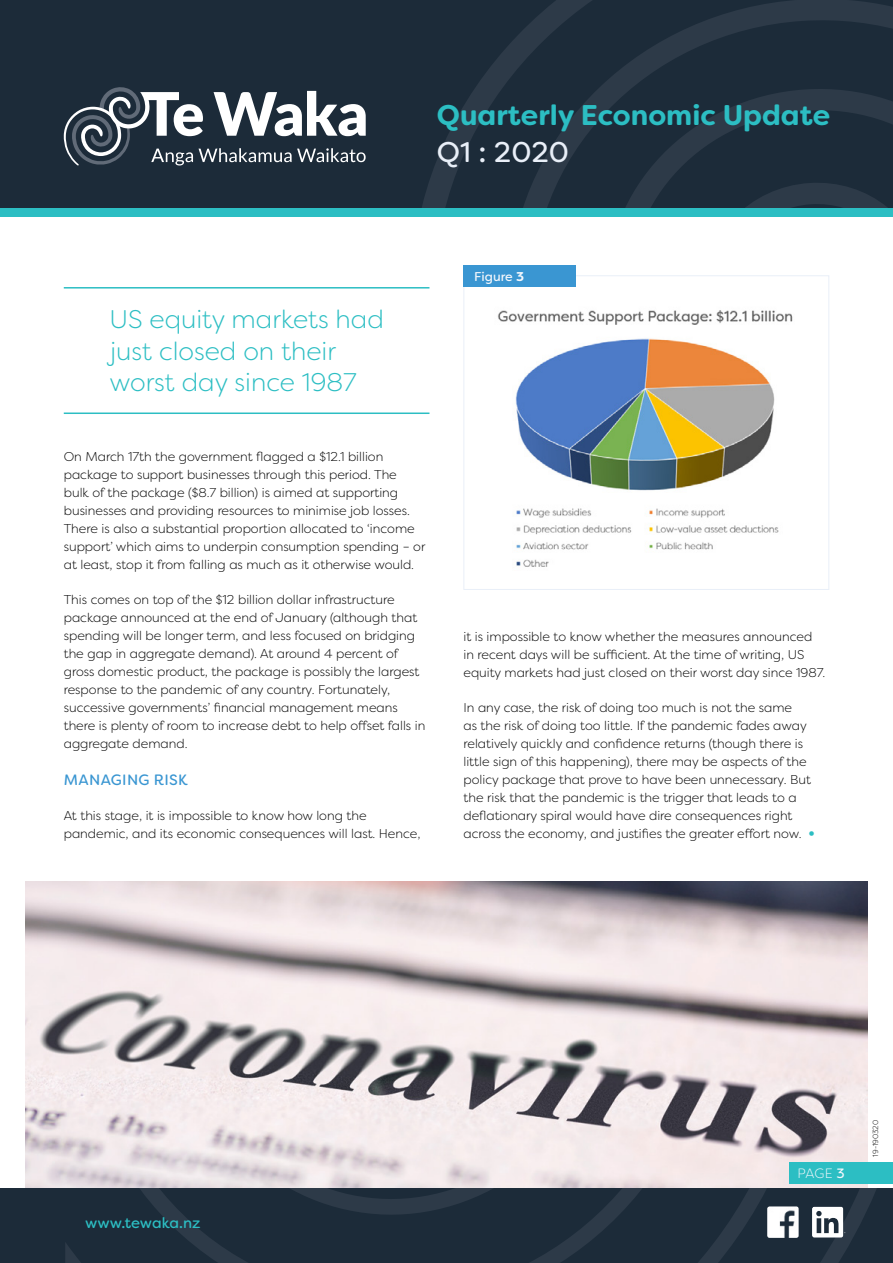
<style>
.page{position:relative;width:893px;height:1263px;background:#fff}
.page>*{position:absolute;margin:0;border:0;box-sizing:border-box;transform-origin:0 0}
.t1{font:700 28.5px "Filson Soft";color:#2cbec3}
.t2{font:28.5px "Filson Soft";color:#e9eff8}
.t3{font:300 25.5px/31.5px "Filson Soft";color:#2cbec3}
.t4{font:15px "Filson Soft";color:#2cbec3}
.t5{font:15px "Filson Soft";letter-spacing:.02em;color:#3a96d2}
.t6{font:300 13.5px "Filson Soft";color:#f4f7fc}
.t7{font:300 12.75px/18px "Filson Soft";color:#050505}
.t8{font:12.75px "Filson Soft";color:#f4f7fc}
.t9{font:300 7.5px "Filson Soft";color:#000}
.s1{font-weight:700}
.s2{font-family:"Helvetica Neue";font-weight:400;color:#2cbec3}
.s3{font-weight:400}
</style>
<div class="page">
<svg style="left:0;top:0;width:893px;height:208px;background:#1e2d3b"></svg>
<div style="left:0;top:208px;width:893px;height:9px;background:#2cbec3"></div>
<svg style="left:64px;top:86px;width:302px;height:80px"></svg>
<img style="left:26px;top:881px;width:841px;height:307px">
<img style="left:498px;top:310px;width:295px;height:257px">
<div style="left:463px;top:275px;width:366px;height:315px;border:1px solid #e9eff8"></div>
<div style="left:463px;top:266px;width:113px;height:21px;background:#3a96d2"></div>
<hr style="left:64px;top:287px;width:365px;height:2px;background:#2cbec3">
<hr style="left:64px;top:412px;width:365px;height:2px;background:#2cbec3">
<div style="left:789px;top:1162px;width:104px;height:21px;background:#2cbec3"></div>
<div style="left:0;top:1188px;width:893px;height:75px;background:#1c2b39"></div>
<svg style="left:65px;top:1188px;width:812px;height:75px"></svg>
<svg style="left:812px;top:1206px;width:34px;height:32px"></svg>
<img style="left:767px;top:1206px;width:32px;height:32px">
<h1 class="t1" style="left:437px;top:96px;width:395px">Quarterly Economic Update</h1>
<h1 class="t2" style="left:437px;top:134px;width:134px">Q1 : 2020</h1>
<h2 class="t3" style="left:109px;top:303px;width:276px">US equity markets had just closed on their worst day since 1987</h2>
<p class="t7" style="left:64px;top:447px;width:363px">On March 17th the government flagged a $12.1 billion package to support businesses through this period. The bulk of the package ($8.7 billion) is aimed at supporting businesses and providing resources to minimise job losses.<br>There is also a substantial proportion allocated to ‘income support’ which aims to underpin consumption spending – or at least, stop it from falling as much as it otherwise would.</p>
<p class="t7" style="left:64px;top:590px;width:363px">This comes on top of the $12 billion dollar infrastructure package announced at the end of January (although that spending will be longer term, and less focused on bridging the gap in aggregate demand). At around 4 percent of gross domestic product, the package is possibly the largest response to the pandemic of any country. Fortunately, successive governments’ financial management means there is plenty of room to increase debt to help offset falls in aggregate demand.</p>
<p class="t5" style="left:64px;top:770px;width:125px">Managi ng risk</p>
<p class="t7" style="left:64px;top:806px;width:358px">At this stage, it is impossible to know how long the pandemic, and its economic consequences will last. Hence,</p>
<p class="t8" style="left:474px;top:268px;width:51px">Figure <span class="s1">3</span></p>
<p class="t7" style="left:463px;top:628px;width:363px">it is impossible to know whether the measures announced in recent days will be sufficient. At the time of writing, US equity markets had just closed on their worst day since 1987.</p>
<p class="t7" style="left:463px;top:699px;width:353px">In any case, the risk of doing too much is not the same<br>as the risk of doing too little. If the pandemic fades away relatively quickly and confidence returns (though there is little sign of this happening), there may be aspects of the policy package that prove to have been unnecessary. But the risk that the pandemic is the trigger that leads to a deflationary spiral would have dire consequences right across the economy, and justifies the greater effort now. <span class="s2">•</span></p>
<p class="t4" style="left:85px;top:1213px;width:117px">www.tewaka.nz</p>
<p class="t6" style="left:797px;top:1164px;width:49px">Page <span class="s3">3</span></p>
<p class="t9" style="left:871px;top:1157px;width:38px;rotate:-90deg">19-190320</p>
</div>
